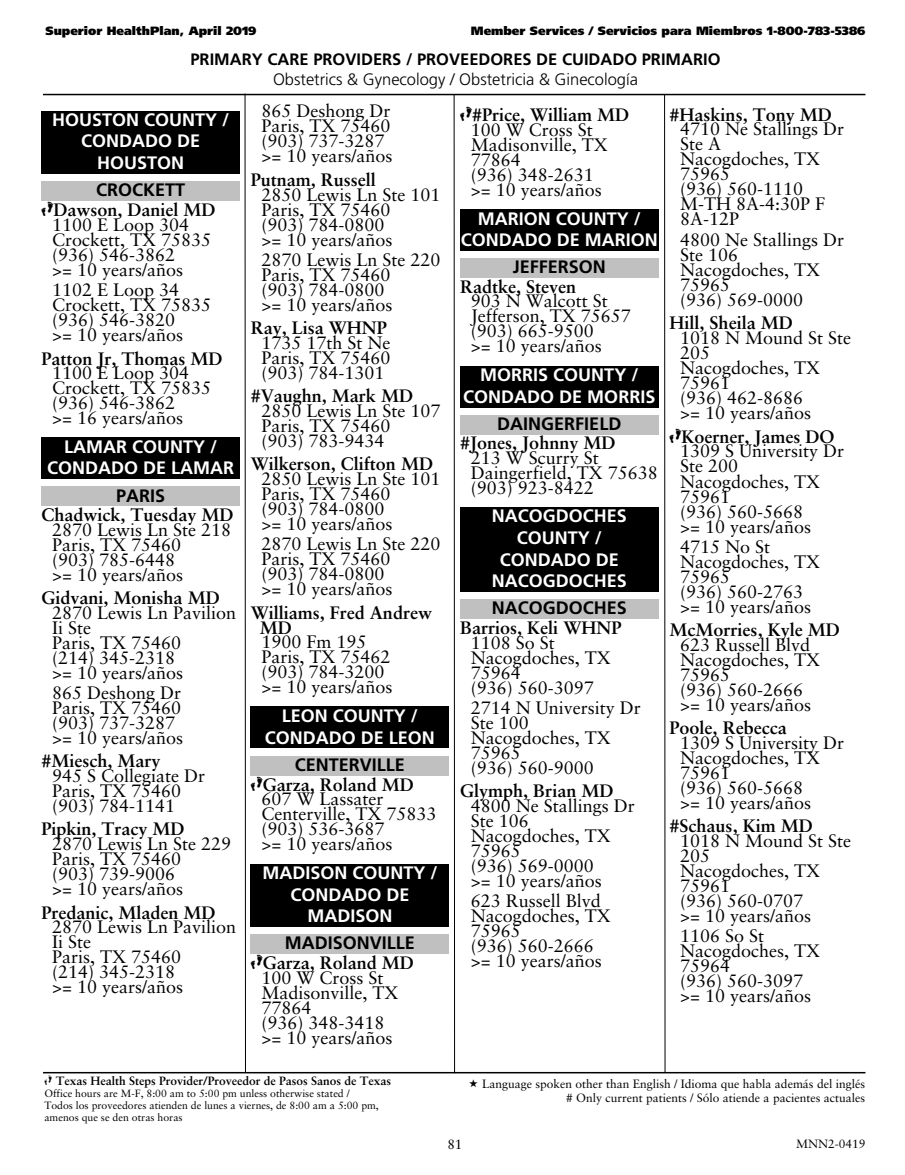
<style>
.page{position:relative;width:905px;height:1175px;background:#fff}
.page>*{position:absolute;margin:0;border:0;box-sizing:border-box;transform-origin:0 0}
.t1{font:18px/15px "Sabon LT Std";color:#000}
.t2{font:700 18px/15px "Sabon LT Std";color:#000}
.t3{font:700 18px/21.6px "Frutiger LT Std";color:#fff;text-align:center}
.t4{font:700 18px "Frutiger LT Std";color:#000}
.t5{font:700 16.5px "Frutiger LT Std";color:#000}
.t6{font:300 16.5px "Frutiger LT Std";color:#000}
.t7{font:13.5px "Sabon LT Std";color:#000}
.t8{font:12px/14.4px "Sabon LT Std";color:#000;text-align:right}
.t9{font:900 12px "Frutiger LT Std";color:#000}
.t10{font:700 12px "Sabon LT Std";color:#000}
.t11{font:10.5px/12px "Sabon LT Std";color:#000}
.s1{font-family:"Feet";font-weight:700}
.s2{font-weight:700}
.s3{font-family:"Feet";font-weight:400}
</style>
<div class="page">
<div style="left:41px;top:111px;width:198px;height:62px;background:#000"></div>
<div style="left:41px;top:181px;width:198px;height:20px;background:#c0c0c0"></div>
<div style="left:41px;top:437px;width:198px;height:42px;background:#000"></div>
<div style="left:41px;top:487px;width:198px;height:19px;background:#c0c0c0"></div>
<div style="left:251px;top:706px;width:198px;height:42px;background:#000"></div>
<div style="left:251px;top:756px;width:198px;height:19px;background:#c0c0c0"></div>
<div style="left:251px;top:864px;width:198px;height:62px;background:#000"></div>
<div style="left:251px;top:934px;width:198px;height:20px;background:#c0c0c0"></div>
<div style="left:460px;top:209px;width:198px;height:42px;background:#000"></div>
<div style="left:460px;top:258px;width:198px;height:20px;background:#c0c0c0"></div>
<div style="left:460px;top:366px;width:198px;height:41px;background:#000"></div>
<div style="left:460px;top:415px;width:198px;height:19px;background:#c0c0c0"></div>
<div style="left:460px;top:507px;width:198px;height:85px;background:#000"></div>
<div style="left:460px;top:599px;width:198px;height:20px;background:#c0c0c0"></div>
<hr style="left:43px;top:94px;width:822px;height:1px;background:#000">
<hr style="left:43px;top:1071px;width:822px;height:2px;background:#000">
<svg style="left:244px;top:93px;width:2px;height:979px;background:#7e7e7e"></svg>
<svg style="left:453px;top:95px;width:2px;height:979px;background:#7f7f7f"></svg>
<svg style="left:663px;top:93px;width:3px;height:979px"></svg>
<p class="t9" style="left:45px;top:27px;width:212px">Superior HealthPlan, April 2019</p>
<p class="t9" style="left:471px;top:27px;width:396px">Member Services / Servicios para Miembros 1-800-783-5386</p>
<p class="t5" style="left:190px;top:53px;width:531px">PRIMARY CARE PROVIDERS / PROVEEDORES DE CUIDADO PRIMARIO</p>
<p class="t6" style="left:273px;top:72px;width:366px">Obstetrics &amp; Gynecology / Obstetricia &amp; Ginecología</p>
<p class="t3" style="left:52px;top:111px;width:179px">HOUSTON COUNTY /<br>CONDADO DE<br>HOUSTON</p>
<p class="t4" style="left:96px;top:184px;width:91px">CROCKETT</p>
<p class="t1" style="left:52px;top:204px;width:165px;text-indent:-10px"><span class="s1">F</span><span class="s2">Dawson, Daniel MD<br></span>1100 E Loop 304<br>Crockett, TX 75835 (936) 546-3862<br>&gt;= 10 years/años</p>
<p class="t1" style="left:52px;top:284px;width:161px">1102 E Loop 34<br>Crockett, TX 75835 (936) 546-3820<br>&gt;= 10 years/años</p>
<p class="t2" style="left:41px;top:352px;width:183px">Patton Jr, Thomas MD</p>
<p class="t1" style="left:52px;top:367px;width:161px">1100 E Loop 304<br>Crockett, TX 75835 (936) 546-3862<br>&gt;= 16 years/años</p>
<p class="t3" style="left:47px;top:438px;width:188px">LAMAR COUNTY /<br>CONDADO DE LAMAR</p>
<p class="t4" style="left:116px;top:489px;width:51px">PARIS</p>
<p class="t2" style="left:41px;top:509px;width:194px">Chadwick, Tuesday MD</p>
<p class="t1" style="left:52px;top:523px;width:181px">2870 Lewis Ln Ste 218<br>Paris, TX 75460<br>(903) 785-6448<br>&gt;= 10 years/años</p>
<p class="t2" style="left:41px;top:592px;width:180px">Gidvani, Monisha MD</p>
<p class="t1" style="left:52px;top:607px;width:186px">2870 Lewis Ln Pavilion<br>Ii Ste<br>Paris, TX 75460<br>(214) 345-2318<br>&gt;= 10 years/años</p>
<p class="t1" style="left:52px;top:687px;width:133px">865 Deshong Dr<br>Paris, TX 75460 (903) 737-3287 &gt;= 10 years/años</p>
<p class="t2" style="left:41px;top:755px;width:121px">#Miesch, Mary</p>
<p class="t1" style="left:52px;top:770px;width:155px">945 S Collegiate Dr<br>Paris, TX 75460 (903) 784-1141</p>
<p class="t2" style="left:41px;top:823px;width:145px">Pipkin, Tracy MD</p>
<p class="t1" style="left:52px;top:838px;width:181px">2870 Lewis Ln Ste 229<br>Paris, TX 75460<br>(903) 739-9006<br>&gt;= 10 years/años</p>
<p class="t2" style="left:41px;top:906px;width:176px">Predanic, Mladen MD</p>
<p class="t1" style="left:52px;top:921px;width:186px">2870 Lewis Ln Pavilion<br>Ii Ste<br>Paris, TX 75460<br>(214) 345-2318<br>&gt;= 10 years/años</p>
<p class="t1" style="left:261px;top:105px;width:133px">865 Deshong Dr<br>Paris, TX 75460 (903) 737-3287 &gt;= 10 years/años</p>
<p class="t2" style="left:251px;top:174px;width:127px">Putnam, Russell</p>
<p class="t1" style="left:261px;top:188px;width:181px">2850 Lewis Ln Ste 101<br>Paris, TX 75460<br>(903) 784-0800<br>&gt;= 10 years/años</p>
<p class="t1" style="left:261px;top:254px;width:181px">2870 Lewis Ln Ste 220<br>Paris, TX 75460<br>(903) 784-0800<br>&gt;= 10 years/años</p>
<p class="t2" style="left:251px;top:322px;width:138px">Ray, Lisa WHNP</p>
<p class="t1" style="left:261px;top:337px;width:131px;text-align:justify">1735 17th St Ne Paris, TX 75460 (903) 784-1301</p>
<p class="t2" style="left:251px;top:390px;width:164px">#Vaughn, Mark MD</p>
<p class="t1" style="left:261px;top:405px;width:181px">2850 Lewis Ln Ste 107<br>Paris, TX 75460<br>(903) 783-9434</p>
<p class="t2" style="left:251px;top:458px;width:184px">Wilkerson, Clifton MD</p>
<p class="t1" style="left:261px;top:473px;width:181px">2850 Lewis Ln Ste 101<br>Paris, TX 75460<br>(903) 784-0800<br>&gt;= 10 years/años</p>
<p class="t1" style="left:261px;top:538px;width:181px">2870 Lewis Ln Ste 220<br>Paris, TX 75460<br>(903) 784-0800<br>&gt;= 10 years/años</p>
<p class="t2" style="left:260px;top:606px;width:174px;text-indent:-9px">Williams, Fred Andrew<br>MD</p>
<p class="t1" style="left:261px;top:636px;width:133px">1900 Fm 195<br>Paris, TX 75462 (903) 784-3200 &gt;= 10 years/años</p>
<p class="t3" style="left:265px;top:707px;width:172px">LEON COUNTY /<br>CONDADO DE LEON</p>
<p class="t4" style="left:295px;top:758px;width:112px">CENTERVILLE</p>
<p class="t1" style="left:261px;top:778px;width:177px;text-indent:-10px"><span class="s1">F</span><span class="s2">Garza, Roland MD<br></span>607 W Lassater<br>Centerville, TX 75833 (903) 536-3687<br>&gt;= 10 years/años</p>
<p class="t3" style="left:262px;top:864px;width:177px">MADISON COUNTY /<br>CONDADO DE<br>MADISON</p>
<p class="t4" style="left:285px;top:936px;width:132px">MADISONVILLE</p>
<p class="t1" style="left:261px;top:957px;width:154px;text-indent:-10px"><span class="s1">F</span><span class="s2">Garza, Roland MD<br></span>100 W Cross St<br>Madisonville, TX<br>77864<br>(936) 348-3418<br>&gt;= 10 years/años</p>
<p class="t1" style="left:470px;top:109px;width:160px;text-indent:-10px"><span class="s1">F</span><span class="s2">#Price, William MD<br></span>100 W Cross St<br>Madisonville, TX<br>77864<br>(936) 348-2631<br>&gt;= 10 years/años</p>
<p class="t3" style="left:461px;top:209px;width:198px">MARION COUNTY /<br>CONDADO DE MARION</p>
<p class="t4" style="left:512px;top:261px;width:95px">JEFFERSON</p>
<p class="t2" style="left:460px;top:281px;width:117px">Radtke, Steven</p>
<p class="t1" style="left:470px;top:295px;width:162px">903 N Walcott St<br>Jefferson, TX 75657 (903) 665-9500<br>&gt;= 10 years/años</p>
<p class="t3" style="left:463px;top:366px;width:194px">MORRIS COUNTY /<br>CONDADO DE MORRIS</p>
<p class="t4" style="left:497px;top:417px;width:126px">DAINGERFIELD</p>
<p class="t2" style="left:460px;top:437px;width:157px">#Jones, Johnny MD</p>
<p class="t1" style="left:470px;top:452px;width:189px">213 W Scurry St<br>Daingerfield, TX 75638 (903) 923-8422</p>
<p class="t3" style="left:491px;top:507px;width:137px">NACOGDOCHES<br>COUNTY /<br>CONDADO DE<br>NACOGDOCHES</p>
<p class="t4" style="left:491px;top:602px;width:136px">NACOGDOCHES</p>
<p class="t2" style="left:460px;top:622px;width:163px">Barrios, Keli WHNP</p>
<p class="t1" style="left:470px;top:636px;width:142px">1108 So St<br>Nacogdoches, TX<br>75964<br>(936) 560-3097</p>
<p class="t1" style="left:470px;top:701px;width:172px">2714 N University Dr<br>Ste 100<br>Nacogdoches, TX<br>75965<br>(936) 560-9000</p>
<p class="t2" style="left:460px;top:785px;width:155px">Glymph, Brian MD</p>
<p class="t1" style="left:470px;top:799px;width:166px">4800 Ne Stallings Dr<br>Ste 106<br>Nacogdoches, TX<br>75965<br>(936) 569-0000<br>&gt;= 10 years/años</p>
<p class="t1" style="left:470px;top:895px;width:142px">623 Russell Blvd<br>Nacogdoches, TX<br>75965<br>(936) 560-2666 &gt;= 10 years/años</p>
<p class="t2" style="left:669px;top:109px;width:164px">#Haskins, Tony MD</p>
<p class="t1" style="left:680px;top:123px;width:166px">4710 Ne Stallings Dr<br>Ste A<br>Nacogdoches, TX<br>75965<br>(936) 560-1110<br>M-TH 8A-4:30P F<br>8A-12P</p>
<p class="t1" style="left:680px;top:233px;width:166px">4800 Ne Stallings Dr<br>Ste 106<br>Nacogdoches, TX<br>75965<br>(936) 569-0000</p>
<p class="t2" style="left:669px;top:317px;width:125px">Hill, Sheila MD</p>
<p class="t1" style="left:680px;top:332px;width:173px">1018 N Mound St Ste<br>205<br>Nacogdoches, TX<br>75961<br>(936) 462-8686<br>&gt;= 10 years/años</p>
<p class="t1" style="left:680px;top:431px;width:166px;text-indent:-10px"><span class="s1">F</span><span class="s2">Koerner, James DO<br></span>1309 S University Dr<br>Ste 200<br>Nacogdoches, TX<br>75961<br>(936) 560-5668<br>&gt;= 10 years/años</p>
<p class="t1" style="left:680px;top:540px;width:142px">4715 No St<br>Nacogdoches, TX<br>75965<br>(936) 560-2763 &gt;= 10 years/años</p>
<p class="t2" style="left:669px;top:624px;width:172px">McMorries, Kyle MD</p>
<p class="t1" style="left:680px;top:639px;width:142px">623 Russell Blvd<br>Nacogdoches, TX<br>75965<br>(936) 560-2666 &gt;= 10 years/años</p>
<p class="t2" style="left:669px;top:722px;width:118px">Poole, Rebecca</p>
<p class="t1" style="left:680px;top:737px;width:166px">1309 S University Dr<br>Nacogdoches, TX<br>75961<br>(936) 560-5668<br>&gt;= 10 years/años</p>
<p class="t2" style="left:669px;top:820px;width:145px">#Schaus, Kim MD</p>
<p class="t1" style="left:680px;top:835px;width:173px">1018 N Mound St Ste<br>205<br>Nacogdoches, TX<br>75961<br>(936) 560-0707<br>&gt;= 10 years/años</p>
<p class="t1" style="left:680px;top:930px;width:142px">1106 So St<br>Nacogdoches, TX<br>75964<br>(936) 560-3097 &gt;= 10 years/años</p>
<p class="t10" style="left:44px;top:1076px;width:348px"><span class="s3">F</span> Texas Health Steps Provider/Proveedor de Pasos Sanos de Texas</p>
<p class="t11" style="left:44px;top:1088px;width:336px">Office hours are M-F, 8:00 am to 5:00 pm unless otherwise stated /<br>Todos los proveedores atienden de lunes a viernes, de 8:00 am a 5:00 pm, amenos que se den otras horas</p>
<p class="t8" style="left:482px;top:1077px;width:384px">Language spoken other than English / Idioma que habla además del inglés # Only current patients / Sólo atiende a pacientes actuales</p>
<p class="t7" style="left:447px;top:1138px;width:17px">81</p>
<p class="t8" style="left:796px;top:1138px;width:71px">MNN2-0419</p>
</div>
